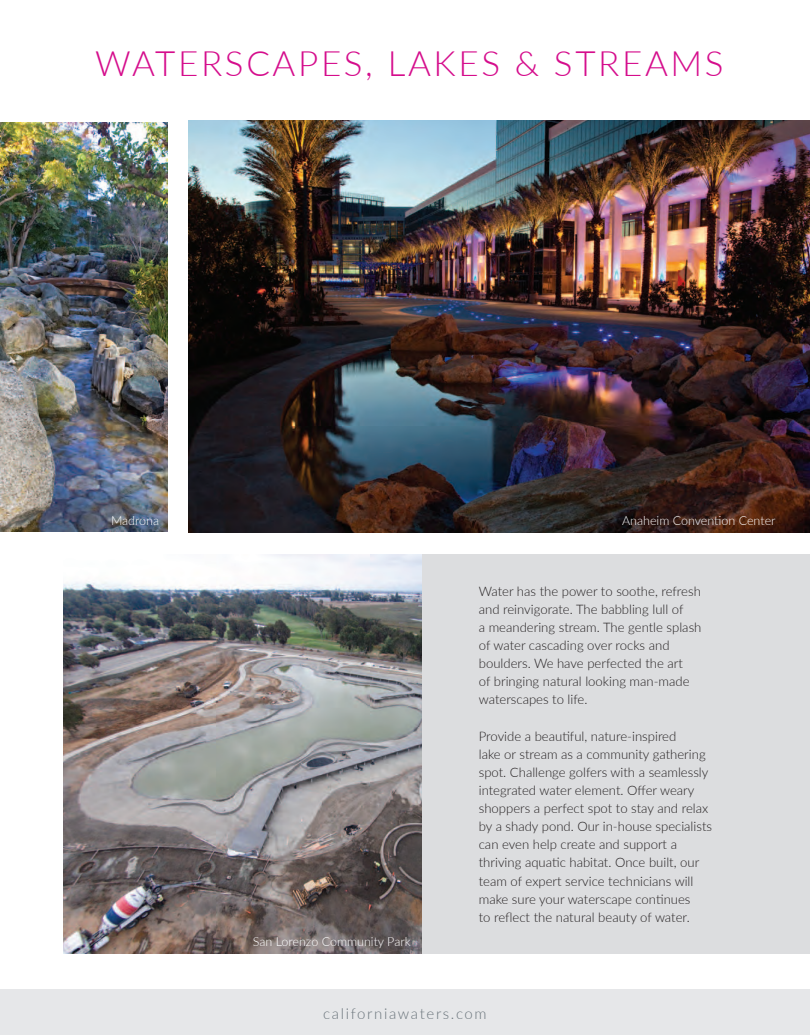
<style>
.page{position:relative;width:810px;height:1035px;background:#fff}
.page>*{position:absolute;margin:0;border:0;box-sizing:border-box;transform-origin:0 0}
.t1{font:300 35px "Lato";letter-spacing:.075em;color:#d50d8c}
.t2{font:300 15px "Lato";letter-spacing:.11em;color:#6a747b}
.t3{font:300 13.12px/18.1px "Lato";color:#231f20}
.t4{font:300 12.5px "Lato";color:#fff}
</style>
<div class="page">
<div style="left:0;top:990px;width:810px;height:45px;background:#e6e7e9"></div>
<div style="left:417px;top:554px;width:393px;height:400px;background:#dcdddf"></div>
<img style="left:189px;top:121px;width:621px;height:412px">
<img style="left:0;top:122px;width:167px;height:409px">
<img style="left:63px;top:554px;width:359px;height:400px">
<h1 class="t1" style="left:95px;top:39px;width:630px">WATERSCAPES, LAKES &amp; STREAMS</h1>
<p class="t4" style="left:111px;top:511px;width:50px">Madrona</p>
<p class="t4" style="left:622px;top:511px;width:155px">Anaheim Convention Center</p>
<p class="t4" style="left:253px;top:933px;width:159px">San Lorenzo Community Park</p>
<p class="t3" style="left:479px;top:581px;width:224px">Water has the power to soothe, refresh and reinvigorate. The babbling lull of<br>a meandering stream. The gentle splash of water cascading over rocks and boulders. We have perfected the art<br>of bringing natural looking man-made waterscapes to life.</p>
<p class="t3" style="left:479px;top:726px;width:235px">Provide a beautiful, nature-inspired<br>lake or stream as a community gathering spot. Challenge golfers with a seamlessly integrated water element. Offer weary shoppers a perfect spot to stay and relax by a shady pond. Our in-house specialists can even help create and support a thriving aquatic habitat. Once built, our team of expert service technicians will make sure your waterscape continues<br>to reflect the natural beauty of water.</p>
<p class="t2" style="left:323px;top:1003px;width:165px">californiawaters.com</p>
</div>
